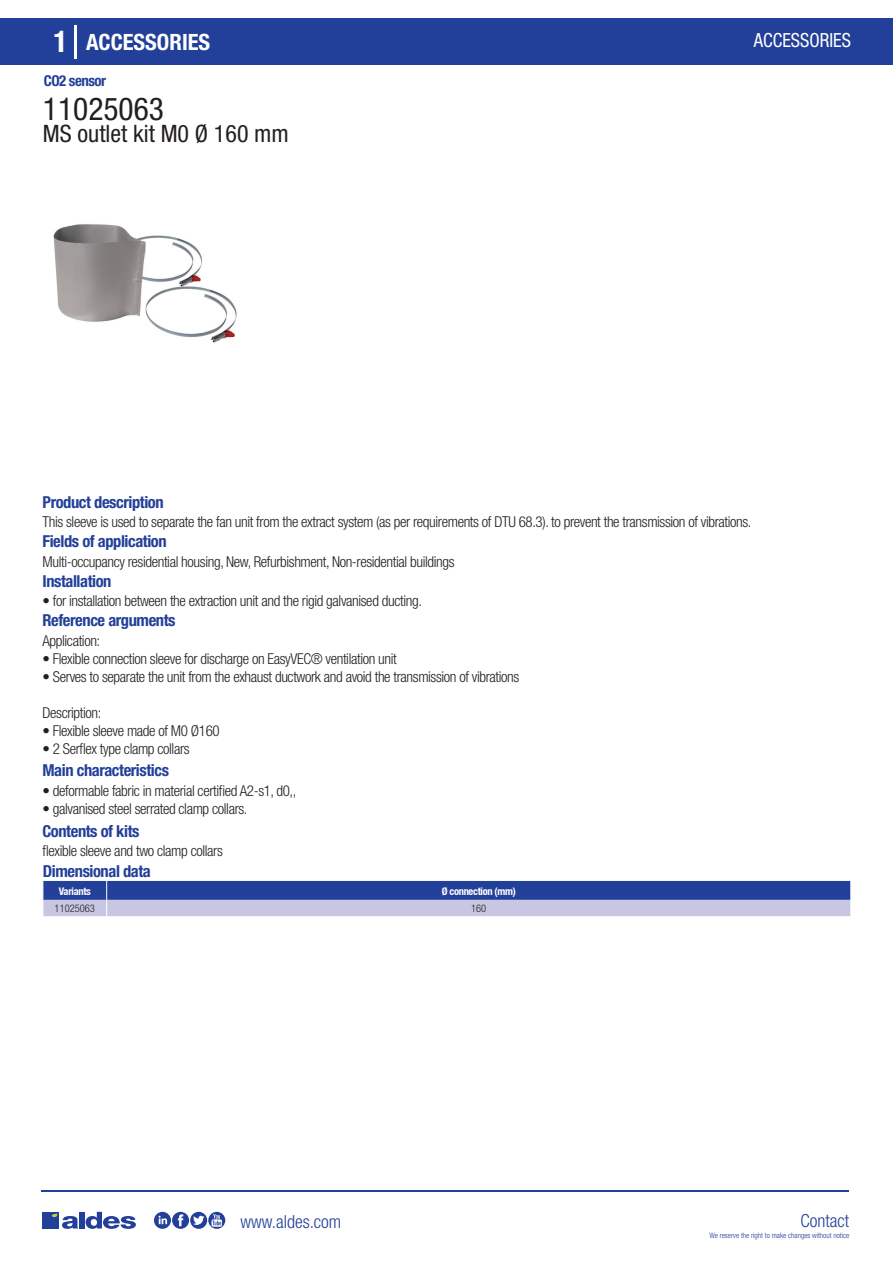
<style>
.page{position:relative;width:893px;height:1263px;background:#fff}
.page>*{position:absolute;margin:0;border:0;box-sizing:border-box;transform-origin:0 0}
.t1{font:condensed 31.5px "Helvetica Neue LT Std";color:#231f20}
.t2{font:condensed 24px "Helvetica Neue LT Std";color:#231f20}
.t3{font:700 condensed 22.5px "Helvetica Neue LT Std";color:#fff}
.t4{font:condensed 19.5px "Helvetica Neue LT Std";color:#fff;scale:.95 1}
.t5{font:300 condensed 18px "Helvetica Neue";color:#223f99}
.t6{font:700 condensed 16.5px "Helvetica Neue LT Std";letter-spacing:-.025em;color:#223f99}
.t7{font:300 condensed 15px "Helvetica Neue LT Std";letter-spacing:-.025em;color:#231f20}
.t8{font:700 condensed 15px "Helvetica Neue LT Std";letter-spacing:-.035em;color:#223f99}
.t9{font:700 condensed 10.5px "Helvetica Neue";letter-spacing:-.03em;color:#fff}
.t10{font:300 condensed 10.5px "Helvetica Neue";color:#231f20}
.t11{font:300 condensed 7.5px "Helvetica Neue";color:#223f99}
.s1{font-size:30px}
</style>
<div class="page">
<div style="left:0;top:18px;width:893px;height:46px;background:#223f99"></div>
<hr style="left:74px;top:25px;width:2px;height:33px;background:#fff">
<svg style="left:53px;top:224px;width:184px;height:119px"></svg>
<svg style="left:43px;top:881px;width:808px;height:36px;background:#7281bd"></svg>
<hr style="left:41px;top:1190px;width:808px;height:1px;background:#223f99">
<svg style="left:154px;top:1212px;width:71px;height:17px"></svg>
<div style="left:42px;top:1212px;width:17px;height:16px;background:#223f99"></div>
<div style="left:79px;top:1212px;width:5px;height:16px;background:#223f99"></div>
<svg style="left:86px;top:1212px;width:50px;height:17px"></svg>
<svg style="left:52px;top:1213px;width:26px;height:16px"></svg>
<h3 class="t3" style="left:54px;top:28px;width:158px"><span class="s1">1</span> ACCESSORIES</h3>
<h3 class="t4" style="left:754px;top:29px;width:104px">ACCESSORIES</h3>
<p class="t8" style="left:44px;top:71px;width:64px">CO2 sensor</p>
<h1 class="t1" style="left:43px;top:91px;width:122px">11025063</h1>
<h2 class="t2" style="left:43px;top:120px;width:247px">MS outlet kit M0 Ø 160 mm</h2>
<p class="t6" style="left:43px;top:492px;width:123px">Product description</p>
<p class="t6" style="left:43px;top:531px;width:126px">Fields of application</p>
<p class="t6" style="left:43px;top:571px;width:70px">Installation</p>
<p class="t7" style="left:43px;top:513px;width:711px">This sleeve is used to separate the fan unit from the extract system (as per requirements of DTU 68.3). to prevent the transmission of vibrations.</p>
<p class="t7" style="left:43px;top:553px;width:413px">Multi-occupancy residential housing, New, Refurbishment, Non-residential buildings</p>
<p class="t7" style="left:43px;top:592px;width:381px">• for installation between the extraction unit and the rigid galvanised ducting.</p>
<p class="t6" style="left:43px;top:610px;width:135px">Reference arguments</p>
<p class="t7" style="left:43px;top:632px;width:59px">Application:</p>
<p class="t7" style="left:43px;top:650px;width:356px">• Flexible connection sleeve for discharge on EasyVEC® ventilation unit</p>
<p class="t7" style="left:43px;top:668px;width:478px">• Serves to separate the unit from the exhaust ductwork and avoid the transmission of vibrations</p>
<p class="t7" style="left:43px;top:704px;width:60px">Description:</p>
<p class="t7" style="left:43px;top:722px;width:179px">• Flexible sleeve made of M0 Ø160</p>
<p class="t7" style="left:43px;top:740px;width:149px">• 2 Serflex type clamp collars</p>
<p class="t6" style="left:43px;top:760px;width:128px">Main characteristics</p>
<p class="t7" style="left:43px;top:782px;width:255px">• deformable fabric in material certified A2-s1, d0,,</p>
<p class="t7" style="left:43px;top:800px;width:207px">• galvanised steel serrated clamp collars.</p>
<p class="t6" style="left:43px;top:821px;width:98px">Contents of kits</p>
<p class="t7" style="left:43px;top:842px;width:182px">flexible sleeve and two clamp collars</p>
<p class="t6" style="left:43px;top:861px;width:109px">Dimensional data</p>
<p class="t9" style="left:59px;top:885px;width:34px">Variants</p>
<p class="t9" style="left:442px;top:885px;width:76px">Ø connection (mm)</p>
<p class="t10" style="left:55px;top:902px;width:42px">11025063</p>
<p class="t10" style="left:471px;top:902px;width:17px">160</p>
<p class="t5" style="left:240px;top:1211px;width:102px">www.aldes.com</p>
<p class="t5" style="left:800px;top:1211px;width:50px">Contact</p>
<p class="t11" style="left:709px;top:1230px;width:141px">We reserve the right to make changes without notice</p>
</div>
